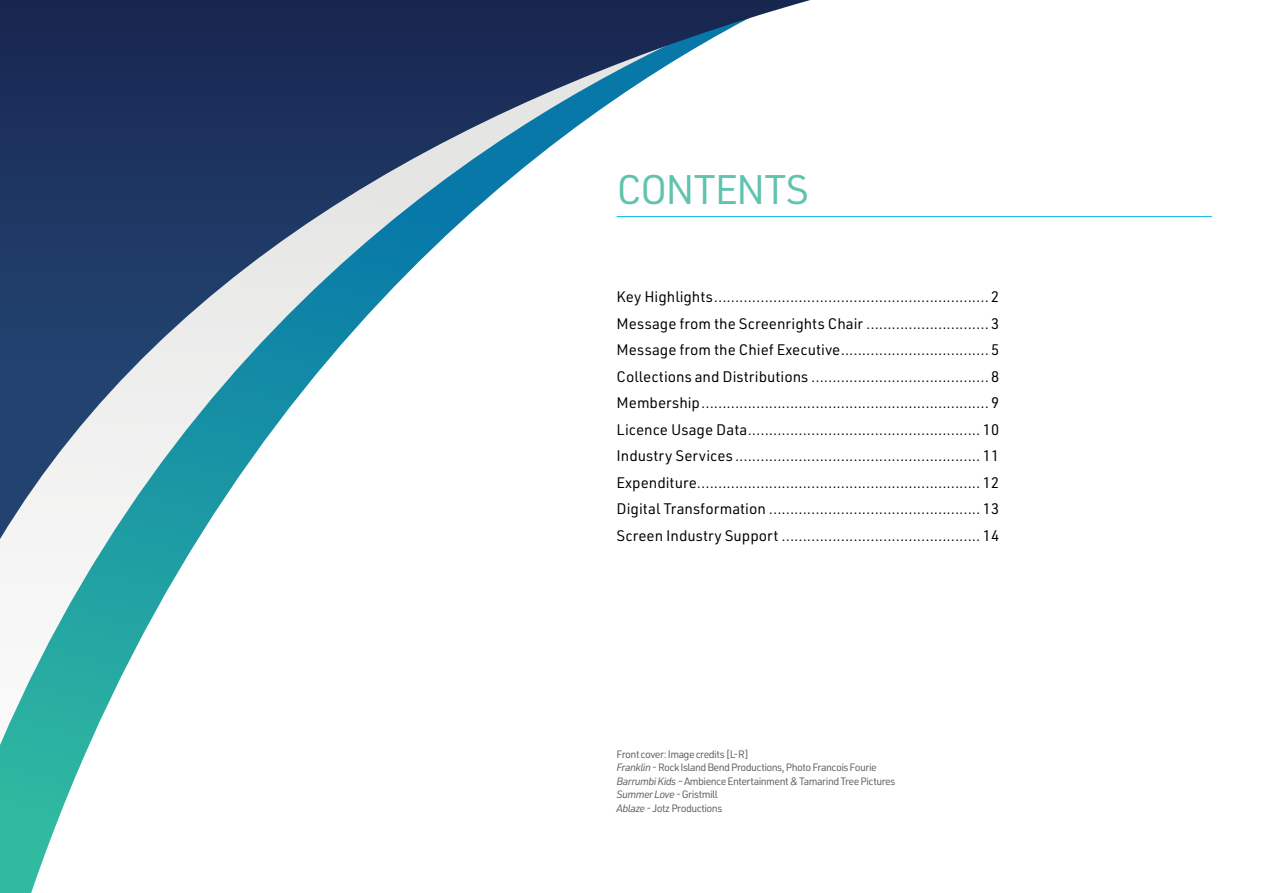
<style>
.page{position:relative;width:1263px;height:893px;background:#fff}
.page>*{position:absolute;margin:0;border:0;box-sizing:border-box;transform-origin:0 0}
.t1{font:40.5px "URWDIN";letter-spacing:-.03em;color:#60c3ad}
.t2{font:15px/26.5px "URWDIN";color:#000;text-align:justify}
.t3{font:10.5px/13.5px "URWDIN";letter-spacing:-.05em;color:#5f6062}
.s1{font-style:italic}
</style>
<div class="page">
<svg style="left:0;top:745px;width:89px;height:148px"></svg>
<svg style="left:0;top:539px;width:198px;height:206px"></svg>
<svg style="left:0;top:0;width:810px;height:539px"></svg>
<hr style="left:617px;top:216px;width:595px;height:1px;background:#04b3e2">
<h1 class="t1" style="left:617px;top:163px;width:194px">CONTENTS</h1>
<p class="t2" style="left:617px;top:283px;width:384px">Key Highlights................................................................. 2<br>Message from the Screenrights Chair ............................. 3<br>Message from the Chief Executive................................... 5<br>Collections and Distributions .......................................... 8<br>Membership.................................................................... 9<br>Licence Usage Data....................................................... 10<br>Industry Services .......................................................... 11<br>Expenditure................................................................... 12<br>Digital Transformation .................................................. 13<br>Screen Industry Support ............................................... 14</p>
<p class="t3" style="left:617px;top:747px;width:280px">Front cover: Image credits [L-R]<br><span class="s1">Franklin</span> - Rock Island Bend Productions, Photo Francois Fourie <span class="s1">Barrumbi Kids –</span> Ambience Entertainment &amp; Tamarind Tree Pictures <span class="s1">Summer Love -</span> Gristmill<br><span class="s1">Ablaze</span> - Jotz Productions</p>
</div>
